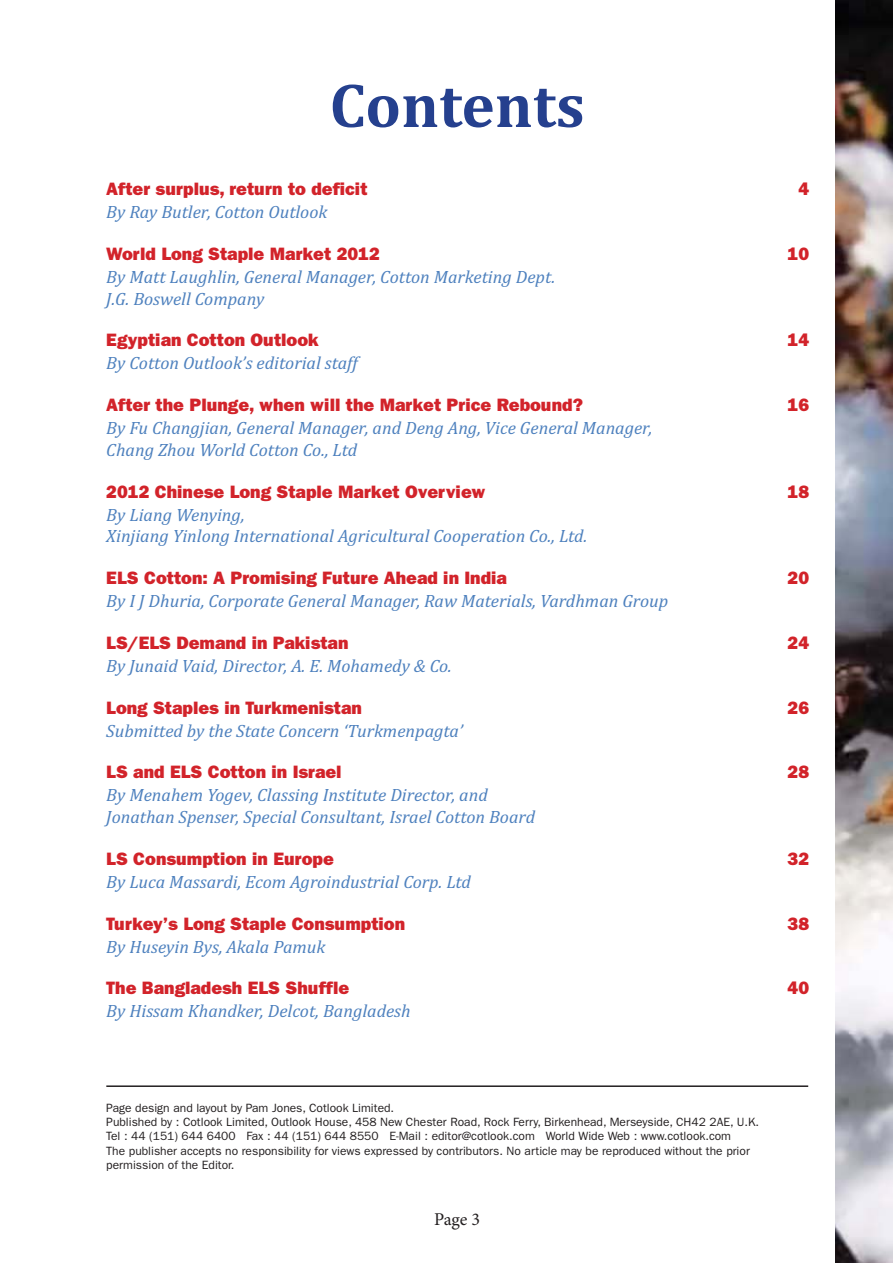
<style>
.page{position:relative;width:893px;height:1263px;background:#fff}
.page>*{position:absolute;margin:0;border:0;box-sizing:border-box;transform-origin:0 0}
.t1{font:700 63px "Cambria";color:#25408e}
.t2{font:italic 18px/21.6px "Cambria";color:#4e81be}
.t3{font:800 18px "Franklin Gothic LT";color:#d2232a}
.t4{font:18px "Minion Pro";color:#231f20}
.t5{font:12px/14.4px "Franklin Gothic LT";color:#231f20}
</style>
<div class="page">
<img style="left:836px;top:0;width:56px;height:1263px">
<hr style="left:106px;top:1085px;width:702px;height:2px;background:#231f20">
<h1 class="t1" style="left:330px;top:83px;width:257px">Contents</h1>
<p class="t3" style="left:106px;top:182px;width:263px">After surplus, return to deficit</p>
<p class="t3" style="left:798px;top:182px;width:12px">4</p>
<p class="t2" style="left:106px;top:203px;width:223px">By Ray Butler, Cotton Outlook</p>
<p class="t3" style="left:106px;top:247px;width:275px">World Long Staple Market 2012</p>
<p class="t3" style="left:787px;top:247px;width:23px">10</p>
<p class="t2" style="left:106px;top:268px;width:450px">By Matt Laughlin, General Manager, Cotton Marketing Dept.<br>J.G. Boswell Company</p>
<p class="t3" style="left:106px;top:333px;width:214px">Egyptian Cotton Outlook</p>
<p class="t3" style="left:787px;top:333px;width:23px">14</p>
<p class="t2" style="left:106px;top:354px;width:253px">By Cotton Outlook’s editorial staff</p>
<p class="t3" style="left:106px;top:398px;width:479px">After the Plunge, when will the Market Price Rebound?</p>
<p class="t3" style="left:787px;top:398px;width:23px">16</p>
<p class="t2" style="left:106px;top:419px;width:547px">By Fu Changjian, General Manager, and Deng Ang, Vice General Manager,<br>Chang Zhou World Cotton Co., Ltd</p>
<p class="t3" style="left:106px;top:485px;width:381px">2012 Chinese Long Staple Market Overview</p>
<p class="t3" style="left:787px;top:485px;width:23px">18</p>
<p class="t2" style="left:106px;top:505px;width:482px">By Liang Wenying,<br>Xinjiang Yinlong International Agricultural Cooperation Co., Ltd.</p>
<p class="t3" style="left:106px;top:571px;width:402px">ELS Cotton: A Promising Future Ahead in India</p>
<p class="t3" style="left:787px;top:571px;width:23px">20</p>
<p class="t2" style="left:106px;top:592px;width:563px">By I J Dhuria, Corporate General Manager, Raw Materials, Vardhman Group</p>
<p class="t3" style="left:106px;top:636px;width:244px">LS/ELS Demand in Pakistan</p>
<p class="t3" style="left:787px;top:636px;width:23px">24</p>
<p class="t2" style="left:106px;top:657px;width:347px">By Junaid Vaid, Director, A. E. Mohamedy &amp; Co.</p>
<p class="t3" style="left:106px;top:701px;width:257px">Long Staples in Turkmenistan</p>
<p class="t3" style="left:787px;top:701px;width:23px">26</p>
<p class="t2" style="left:106px;top:721px;width:358px">Submitted by the State Concern ‘Turkmenpagta’</p>
<p class="t3" style="left:106px;top:765px;width:237px">LS and ELS Cotton in Israel</p>
<p class="t3" style="left:787px;top:765px;width:23px">28</p>
<p class="t2" style="left:106px;top:786px;width:430px">By Menahem Yogev, Classing Institute Director, and<br>Jonathan Spenser, Special Consultant, Israel Cotton Board</p>
<p class="t3" style="left:106px;top:852px;width:229px">LS Consumption in Europe</p>
<p class="t3" style="left:787px;top:852px;width:23px">32</p>
<p class="t2" style="left:106px;top:873px;width:366px">By Luca Massardi, Ecom Agroindustrial Corp. Ltd</p>
<p class="t3" style="left:106px;top:917px;width:300px">Turkey’s Long Staple Consumption</p>
<p class="t3" style="left:787px;top:917px;width:23px">38</p>
<p class="t2" style="left:106px;top:937px;width:221px">By Huseyin Bys, Akala Pamuk</p>
<p class="t3" style="left:106px;top:981px;width:244px">The Bangladesh ELS Shuffle</p>
<p class="t3" style="left:787px;top:981px;width:23px">40</p>
<p class="t2" style="left:106px;top:1002px;width:306px">By Hissam Khandker, Delcot, Bangladesh</p>
<p class="t5" style="left:106px;top:1101px;width:654px">Page design and layout by Pam Jones, Cotlook Limited.<br>Published by : Cotlook Limited, Outlook House, 458 New Chester Road, Rock Ferry, Birkenhead, Merseyside, CH42 2AE, U.K.<br>Tel : 44 (151) 644 6400 Fax : 44 (151) 644 8550 E-Mail : editor@cotlook.com World Wide Web : www.cotlook.com<br>The publisher accepts no responsibility for views expressed by contributors. No article may be reproduced without the prior permission of the Editor.</p>
<p class="t4" style="left:434px;top:1208px;width:48px">Page 3</p>
</div>
